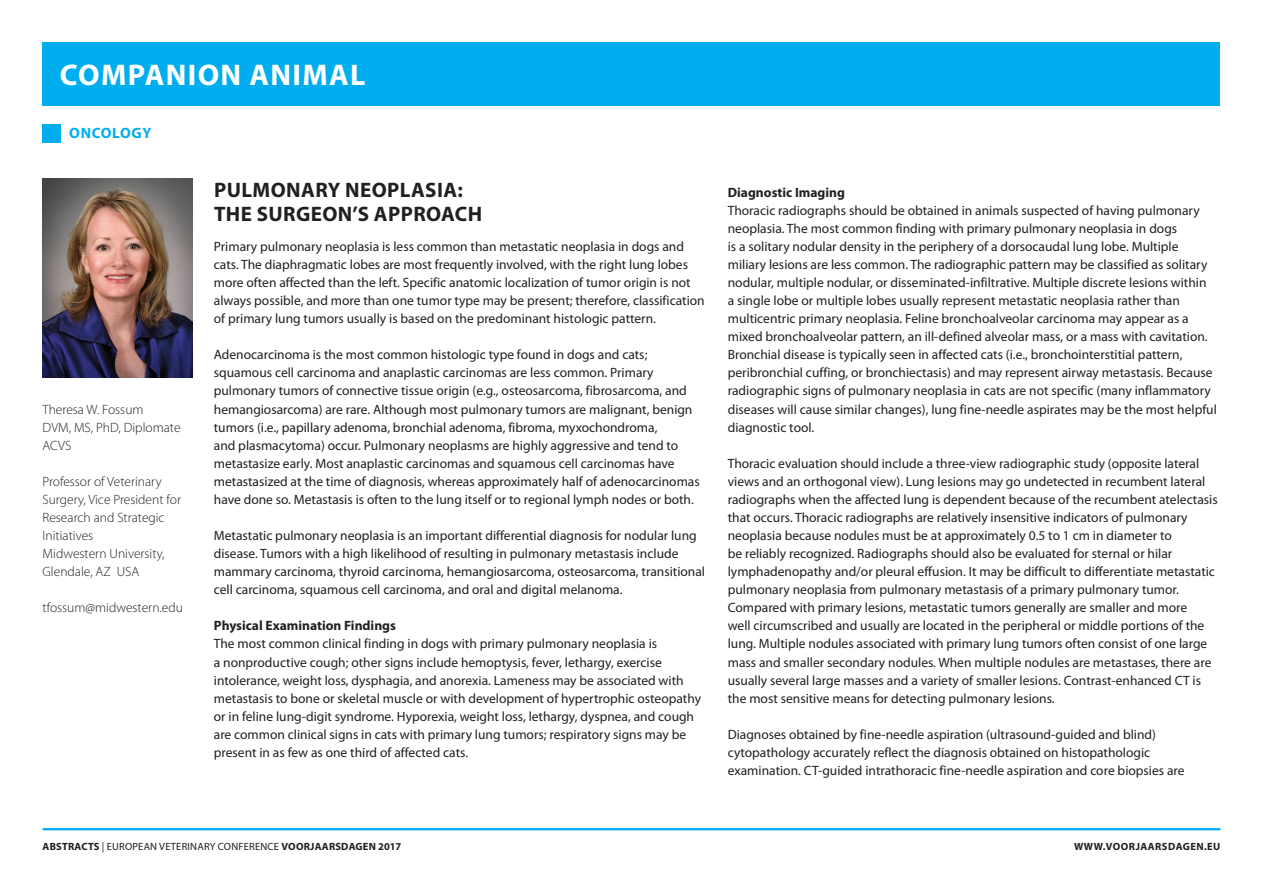
<style>
.page{position:relative;width:1263px;height:893px;background:#fff}
.page>*{position:absolute;margin:0;border:0;box-sizing:border-box;transform-origin:0 0}
.t1{font:700 30px "Myriad Pro";letter-spacing:.045em;color:#fff}
._02_Titel_Abstract{font:700 21px/24px "Myriad Pro";letter-spacing:.02em;color:#231f20}
.t2{font:700 15px "Myriad Pro";letter-spacing:.045em;color:#00aeef}
._01_Platte_tekst{font:13.5px/18px "Myriad Pro";color:#231f20}
.t3{font:300 13.5px/18px "Myriad Pro";color:#231f20}
._03_Tussenkop{font:700 13.5px "Myriad Pro";color:#231f20}
.t4{font:10.5px "Myriad Pro";letter-spacing:.02em;color:#231f20}
.t5{font:700 10.5px "Myriad Pro";letter-spacing:.045em;color:#231f20}
.s1{font-weight:700}
</style>
<div class="page">
<div style="left:43px;top:43px;width:1177px;height:63px;background:#00aeef"></div>
<hr style="left:43px;top:828px;width:1177px;height:2px;background:#00aeef">
<div style="left:43px;top:124px;width:18px;height:18px;background:#00aeef"></div>
<img style="left:43px;top:179px;width:150px;height:198px">
<hr style="left:1262px;top:43px;width:1px;height:31px;background:#ed028c">
<h1 class="t1" style="left:60px;top:58px;width:307px">COMPANION ANIMAL</h1>
<p class="t2" style="left:69px;top:125px;width:84px">ONCOLOGY</p>
<p class="t3" style="left:43px;top:400px;width:140px">Theresa W. Fossum<br>DVM, MS, PhD, Diplomate<br>ACVS</p>
<p class="t3" style="left:43px;top:473px;width:140px">Professor of Veterinary<br>Surgery, Vice President for<br>Research and Strategic<br>Initiatives<br>Midwestern University,<br>Glendale, AZ USA</p>
<p class="t3" style="left:43px;top:599px;width:142px">tfossum@midwestern.edu</p>
<p class="_02_Titel_Abstract" style="left:214px;top:178px;width:270px">PULMONARY NEOPLASIA:<br>THE SURGEON’S APPROACH</p>
<p class="_01_Platte_tekst" style="left:214px;top:238px;width:492px">Primary pulmonary neoplasia is less common than metastatic neoplasia in dogs and cats. The diaphragmatic lobes are most frequently involved, with the right lung lobes more often affected than the left. Specific anatomic localization of tumor origin is not always possible, and more than one tumor type may be present; therefore, classification of primary lung tumors usually is based on the predominant histologic pattern.</p>
<p class="_01_Platte_tekst" style="left:214px;top:346px;width:487px">Adenocarcinoma is the most common histologic type found in dogs and cats; squamous cell carcinoma and anaplastic carcinomas are less common. Primary pulmonary tumors of connective tissue origin (e.g., osteosarcoma, fibrosarcoma, and hemangiosarcoma) are rare. Although most pulmonary tumors are malignant, benign tumors (i.e., papillary adenoma, bronchial adenoma, fibroma, myxochondroma,<br>and plasmacytoma) occur. Pulmonary neoplasms are highly aggressive and tend to metastasize early. Most anaplastic carcinomas and squamous cell carcinomas have metastasized at the time of diagnosis, whereas approximately half of adenocarcinomas have done so. Metastasis is often to the lung itself or to regional lymph nodes or both.</p>
<p class="_01_Platte_tekst" style="left:214px;top:527px;width:493px">Metastatic pulmonary neoplasia is an important differential diagnosis for nodular lung disease. Tumors with a high likelihood of resulting in pulmonary metastasis include mammary carcinoma, thyroid carcinoma, hemangiosarcoma, osteosarcoma, transitional cell carcinoma, squamous cell carcinoma, and oral and digital melanoma.</p>
<p class="_03_Tussenkop" style="left:214px;top:618px;width:184px">Physical Examination Findings</p>
<p class="_01_Platte_tekst" style="left:214px;top:635px;width:489px">The most common clinical finding in dogs with primary pulmonary neoplasia is<br>a nonproductive cough; other signs include hemoptysis, fever, lethargy, exercise intolerance, weight loss, dysphagia, and anorexia. Lameness may be associated with metastasis to bone or skeletal muscle or with development of hypertrophic osteopathy or in feline lung-digit syndrome. Hyporexia, weight loss, lethargy, dyspnea, and cough are common clinical signs in cats with primary lung tumors; respiratory signs may be present in as few as one third of affected cats.</p>
<p class="_03_Tussenkop" style="left:728px;top:185px;width:119px">Diagnostic Imaging</p>
<p class="_01_Platte_tekst" style="left:728px;top:201px;width:491px">Thoracic radiographs should be obtained in animals suspected of having pulmonary neoplasia. The most common finding with primary pulmonary neoplasia in dogs<br>is a solitary nodular density in the periphery of a dorsocaudal lung lobe. Multiple miliary lesions are less common. The radiographic pattern may be classified as solitary nodular, multiple nodular, or disseminated-infiltrative. Multiple discrete lesions within<br>a single lobe or multiple lobes usually represent metastatic neoplasia rather than multicentric primary neoplasia. Feline bronchoalveolar carcinoma may appear as a mixed bronchoalveolar pattern, an ill-defined alveolar mass, or a mass with cavitation.<br>Bronchial disease is typically seen in affected cats (i.e., bronchointerstitial pattern, peribronchial cuffing, or bronchiectasis) and may represent airway metastasis. Because radiographic signs of pulmonary neoplasia in cats are not specific (many inflammatory diseases will cause similar changes), lung fine-needle aspirates may be the most helpful diagnostic tool.</p>
<p class="_01_Platte_tekst" style="left:728px;top:454px;width:491px">Thoracic evaluation should include a three-view radiographic study (opposite lateral views and an orthogonal view). Lung lesions may go undetected in recumbent lateral radiographs when the affected lung is dependent because of the recumbent atelectasis that occurs. Thoracic radiographs are relatively insensitive indicators of pulmonary neoplasia because nodules must be at approximately 0.5 to 1 cm in diameter to<br>be reliably recognized. Radiographs should also be evaluated for sternal or hilar lymphadenopathy and/or pleural effusion. It may be difficult to differentiate metastatic pulmonary neoplasia from pulmonary metastasis of a primary pulmonary tumor.<br>Compared with primary lesions, metastatic tumors generally are smaller and more<br>well circumscribed and usually are located in the peripheral or middle portions of the lung. Multiple nodules associated with primary lung tumors often consist of one large mass and smaller secondary nodules. When multiple nodules are metastases, there are usually several large masses and a variety of smaller lesions. Contrast-enhanced CT is the most sensitive means for detecting pulmonary lesions.</p>
<p class="_01_Platte_tekst" style="left:728px;top:726px;width:458px">Diagnoses obtained by fine-needle aspiration (ultrasound-guided and blind) cytopathology accurately reflect the diagnosis obtained on histopathologic examination. CT-guided intrathoracic fine-needle aspiration and core biopsies are</p>
<p class="t4" style="left:43px;top:841px;width:360px"><span class="s1">ABSTRACTS</span> | EUROPEAN VETERINARY CONFERENCE <span class="s1">VOORJAARSDAGEN 2017</span></p>
<p class="t5" style="left:1074px;top:841px;width:148px">WWW.VOORJAARSDAGEN.EU</p>
</div>
